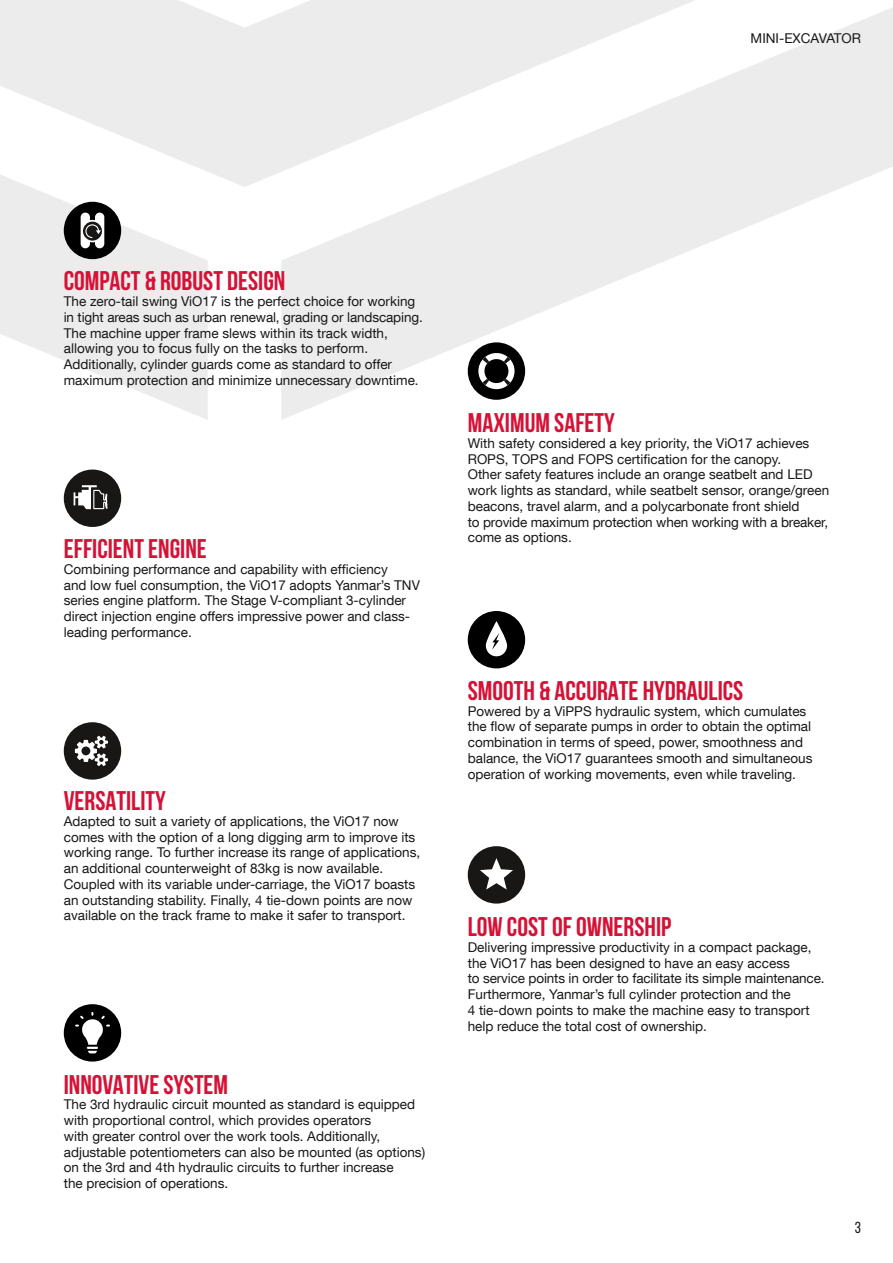
<style>
.page{position:relative;width:893px;height:1263px;background:#fff}
.page>*{position:absolute;margin:0;border:0;box-sizing:border-box;transform-origin:0 0}
.t1{font:700 27px "Bebas Neue";color:#d61136}
.t2{font:15.9px "Bebas Neue";color:#181716}
.t3{font:13.5px/15.8px "Helvetica Neue LT Com";color:#181716}
</style>
<div class="page">
<svg style="left:281px;top:7px;width:612px;height:413px"></svg>
<svg style="left:0;top:0;width:696px;height:187px;fill:#ececec"></svg>
<svg style="left:0;top:174px;width:208px;height:246px;fill:#ececec"></svg>
<div style="left:64px;top:469px;width:57px;height:58px;background:#181716;border-radius:50%"></div>
<svg style="left:74px;top:485px;width:34px;height:25px"></svg>
<div style="left:468px;top:846px;width:57px;height:57px;background:#181716;border-radius:50%"></div>
<svg style="left:480px;top:858px;width:33px;height:31px"></svg>
<div style="left:64px;top:722px;width:57px;height:58px;background:#181716;border-radius:50%"></div>
<svg style="left:75px;top:736px;width:33px;height:30px"></svg>
<div style="left:64px;top:202px;width:57px;height:57px;background:#000;border-radius:50%"></div>
<svg style="left:81px;top:213px;width:23px;height:35px"></svg>
<div style="left:468px;top:611px;width:57px;height:57px;background:#000;border-radius:50%"></div>
<svg style="left:486px;top:621px;width:21px;height:35px"></svg>
<div style="left:468px;top:342px;width:57px;height:58px;background:#000;border-radius:50%"></div>
<svg style="left:478px;top:353px;width:37px;height:37px"></svg>
<div style="left:64px;top:1004px;width:57px;height:57px;background:#000;border-radius:50%"></div>
<svg style="left:75px;top:1012px;width:35px;height:41px"></svg>
<p class="t3" style="left:751px;top:30px;width:112px">MINI-EXCAVATOR</p>
<h1 class="t1" style="left:64px;top:266px;width:223px">COMPACT &amp; ROBUST DESIGN</h1>
<p class="t3" style="left:64px;top:293px;width:360px">The zero-tail swing ViO17 is the perfect choice for working in tight areas such as urban renewal, grading or landscaping.<br>The machine upper frame slews within its track width, allowing you to focus fully on the tasks to perform.<br>Additionally, cylinder guards come as standard to offer maximum protection and minimize unnecessary downtime.</p>
<h1 class="t1" style="left:64px;top:534px;width:145px">EFFICIENT ENGINE</h1>
<p class="t3" style="left:64px;top:561px;width:358px">Combining performance and capability with efficiency<br>and low fuel consumption, the ViO17 adopts Yanmar’s TNV series engine platform. The Stage V-compliant 3-cylinder direct injection engine offers impressive power and class&shy;leading performance.</p>
<h1 class="t1" style="left:64px;top:786px;width:104px">VERSATILITY</h1>
<p class="t3" style="left:64px;top:813px;width:358px">Adapted to suit a variety of applications, the ViO17 now comes with the option of a long digging arm to improve its working range. To further increase its range of applications, an additional counterweight of 83kg is now available.<br>Coupled with its variable under-carriage, the ViO17 boasts an outstanding stability. Finally, 4 tie-down points are now available on the track frame to make it safer to transport.</p>
<h1 class="t1" style="left:64px;top:1069px;width:166px">INNOVATIVE SYSTEM</h1>
<p class="t3" style="left:64px;top:1096px;width:363px">The 3rd hydraulic circuit mounted as standard is equipped with proportional control, which provides operators<br>with greater control over the work tools. Additionally, adjustable potentiometers can also be mounted (as options) on the 3rd and 4th hydraulic circuits to further increase<br>the precision of operations.</p>
<h1 class="t1" style="left:468px;top:408px;width:149px">MAXIMUM SAFETY</h1>
<p class="t3" style="left:468px;top:435px;width:363px">With safety considered a key priority, the ViO17 achieves ROPS, TOPS and FOPS certification for the canopy.<br>Other safety features include an orange seatbelt and LED work lights as standard, while seatbelt sensor, orange/green beacons, travel alarm, and a polycarbonate front shield<br>to provide maximum protection when working with a breaker, come as options.</p>
<h1 class="t1" style="left:468px;top:676px;width:277px">SMOOTH &amp; ACCURATE HYDRAULICS</h1>
<p class="t3" style="left:468px;top:703px;width:346px">Powered by a ViPPS hydraulic system, which cumulates the flow of separate pumps in order to obtain the optimal combination in terms of speed, power, smoothness and balance, the ViO17 guarantees smooth and simultaneous operation of working movements, even while traveling.</p>
<h1 class="t1" style="left:468px;top:912px;width:205px">LOW COST OF OWNERSHIP</h1>
<p class="t3" style="left:468px;top:939px;width:358px">Delivering impressive productivity in a compact package, the ViO17 has been designed to have an easy access<br>to service points in order to facilitate its simple maintenance.<br>Furthermore, Yanmar’s full cylinder protection and the<br>4 tie-down points to make the machine easy to transport help reduce the total cost of ownership.</p>
<p class="t2" style="left:855px;top:1219px;width:8px">3</p>
</div>
